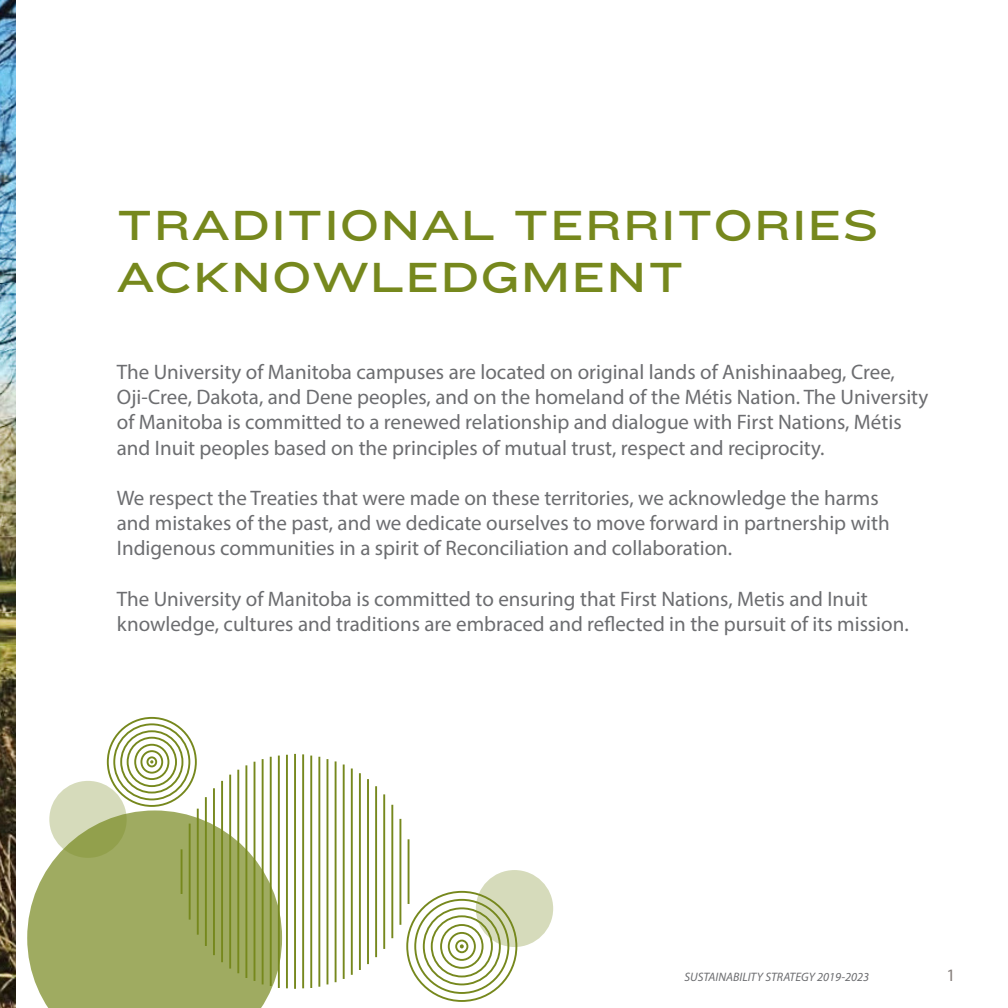
<style>
.page{position:relative;width:1008px;height:1008px;background:#fff}
.page>*{position:absolute;margin:0;border:0;box-sizing:border-box;transform-origin:0 0}
.t1{font:43.75px "Knockout 34 Junior Sumo";letter-spacing:.04em;color:#76881d}
.t2{font:21px/25.2px "Myriad Pro";color:#6c6d70}
.t3{font:17.5px "Myriad Pro";color:#867f7c}
.t4{font:italic 12.25px "Myriad Pro";color:#6c6d70}
</style>
<div class="page">
<img style="left:0;top:0;width:16px;height:1008px">
<div style="left:406px;top:891px;width:111px;height:111px;border:2px solid #76881d;border-radius:50%"></div>
<div style="left:414px;top:899px;width:95px;height:95px;border:2px solid #76881d;border-radius:50%"></div>
<div style="left:423px;top:907px;width:78px;height:78px;border:2px solid #76881d;border-radius:50%"></div>
<div style="left:431px;top:915px;width:62px;height:62px;border:2px solid #76881d;border-radius:50%"></div>
<div style="left:440px;top:924px;width:44px;height:45px;border:2px solid #76881d;border-radius:50%"></div>
<div style="left:448px;top:932px;width:28px;height:29px;border:2px solid #76881d;border-radius:50%"></div>
<div style="left:455px;top:940px;width:13px;height:13px;border:2px solid #76881d;border-radius:50%"></div>
<svg style="left:460px;top:944px;width:4px;height:4px"></svg>
<div style="left:107px;top:717px;width:90px;height:90px;border:2px solid #76881d;border-radius:50%"></div>
<div style="left:113px;top:723px;width:77px;height:77px;border:2px solid #76881d;border-radius:50%"></div>
<div style="left:120px;top:730px;width:63px;height:64px;border:2px solid #76881d;border-radius:50%"></div>
<div style="left:127px;top:737px;width:50px;height:50px;border:2px solid #76881d;border-radius:50%"></div>
<div style="left:134px;top:744px;width:35px;height:36px;border:2px solid #76881d;border-radius:50%"></div>
<div style="left:140px;top:750px;width:23px;height:24px;border:2px solid #76881d;border-radius:50%"></div>
<div style="left:147px;top:756px;width:10px;height:11px;border:2px solid #76881d;border-radius:50%"></div>
<svg style="left:150px;top:760px;width:3px;height:4px"></svg>
<hr style="left:229px;top:775px;width:2px;height:194px;background:#76881d">
<hr style="left:237px;top:770px;width:2px;height:203px;background:#76881d">
<hr style="left:245px;top:765px;width:2px;height:213px;background:#76881d">
<hr style="left:254px;top:762px;width:1px;height:219px;background:#76881d">
<hr style="left:262px;top:759px;width:2px;height:225px;background:#76881d">
<hr style="left:270px;top:757px;width:2px;height:229px;background:#76881d">
<hr style="left:278px;top:756px;width:2px;height:232px;background:#76881d">
<hr style="left:286px;top:755px;width:2px;height:233px;background:#76881d">
<hr style="left:294px;top:754px;width:2px;height:235px;background:#76881d">
<hr style="left:302px;top:754px;width:2px;height:234px;background:#76881d">
<hr style="left:310px;top:756px;width:2px;height:232px;background:#76881d">
<hr style="left:318px;top:757px;width:2px;height:230px;background:#76881d">
<hr style="left:327px;top:759px;width:1px;height:225px;background:#76881d">
<hr style="left:335px;top:761px;width:2px;height:221px;background:#76881d">
<hr style="left:343px;top:765px;width:2px;height:214px;background:#76881d">
<hr style="left:351px;top:769px;width:2px;height:206px;background:#76881d">
<hr style="left:359px;top:773px;width:2px;height:197px;background:#76881d">
<hr style="left:367px;top:779px;width:2px;height:185px;background:#76881d">
<hr style="left:221px;top:781px;width:2px;height:181px;background:#76881d">
<hr style="left:213px;top:788px;width:2px;height:167px;background:#76881d">
<hr style="left:205px;top:797px;width:2px;height:149px;background:#76881d">
<hr style="left:197px;top:809px;width:2px;height:126px;background:#76881d">
<hr style="left:375px;top:786px;width:2px;height:171px;background:#76881d">
<hr style="left:383px;top:794px;width:2px;height:155px;background:#76881d">
<hr style="left:391px;top:805px;width:2px;height:133px;background:#76881d">
<hr style="left:399px;top:819px;width:2px;height:106px;background:#76881d">
<hr style="left:408px;top:839px;width:2px;height:65px;background:#76881d">
<svg style="left:27px;top:810px;width:255px;height:198px;fill:#9fab61"></svg>
<svg style="left:49px;top:781px;width:78px;height:77px;background:#bfc796"></svg>
<svg style="left:476px;top:870px;width:77px;height:77px;background:#ced4ae"></svg>
<p class="t1" style="left:117px;top:193px;width:763px">TRADITIONAL TERRITORIES</p>
<p class="t1" style="left:117px;top:246px;width:568px">ACKNOWLEDGMENT</p>
<p class="t2" style="left:117px;top:359px;width:813px">The University of Manitoba campuses are located on original lands of Anishinaabeg, Cree, Oji-Cree, Dakota, and Dene peoples, and on the homeland of the Métis Nation. The University of Manitoba is committed to a renewed relationship and dialogue with First Nations, Métis and Inuit peoples based on the principles of mutual trust, respect and reciprocity.</p>
<p class="t2" style="left:117px;top:485px;width:774px">We respect the Treaties that were made on these territories, we acknowledge the harms and mistakes of the past, and we dedicate ourselves to move forward in partnership with<br>Indigenous communities in a spirit of Reconciliation and collaboration.</p>
<p class="t2" style="left:117px;top:586px;width:793px">The University of Manitoba is committed to ensuring that First Nations, Metis and Inuit knowledge, cultures and traditions are embraced and reflected in the pursuit of its mission.</p>
<p class="t4" style="left:685px;top:969px;width:186px">SUSTAINABILITY STRATEGY 2019-2023</p>
<p class="t3" style="left:947px;top:965px;width:10px">1</p>
</div>
